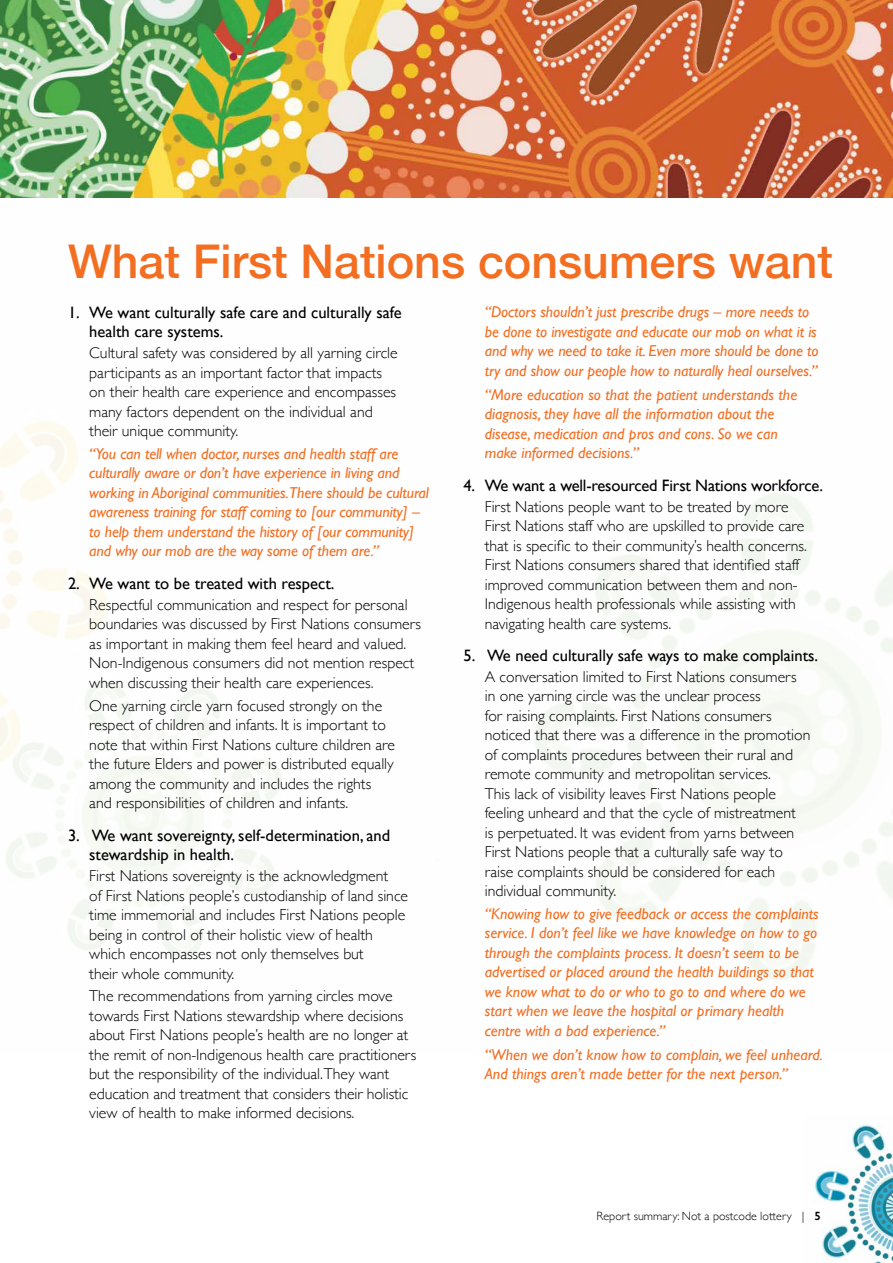
<style>
.page{position:relative;width:893px;height:1263px;background:#fff}
.page>*{position:absolute;margin:0;border:0;box-sizing:border-box;transform-origin:0 0}
.t1{font:500 46.5px "Helvetica Neue";color:#f36e21}
.t2{font:16.5px/19.5px "Gill Sans";color:#000}
.t3{font:300 15.75px/19.5px "Gill Sans";color:#000}
.t4{font:italic 15.75px/19.5px "Gill Sans";color:#f36e21}
.t5{font:300 12px "Gill Sans";color:#000}
.s1{font-weight:600}
</style>
<div class="page">
<img style="left:814px;top:1124px;width:79px;height:139px">
<img style="left:0;top:0;width:893px;height:198px">
<h1 class="t1" style="left:68px;top:224px;width:766px">What First Nations consumers want</h1>
<p class="t2" style="left:89px;top:302px;width:314px;text-indent:-21px">1. We want culturally safe care and culturally safe health care systems.</p>
<p class="t3" style="left:89px;top:343px;width:310px">Cultural safety was considered by all yarning circle participants as an important factor that impacts on their health care experience and encompasses many factors dependent on the individual and their unique community.</p>
<p class="t4" style="left:89px;top:444px;width:341px">“You can tell when doctor, nurses and health staff are culturally aware or don’t have experience in living and working in Aboriginal communities.There should be cultural awareness training for staff coming to [our community] – to help them understand the history of [our community] and why our mob are the way some of them are.”</p>
<p class="t2" style="left:68px;top:573px;width:268px">2. We want to be treated with respect.</p>
<p class="t3" style="left:89px;top:594px;width:333px">Respectful communication and respect for personal boundaries was discussed by First Nations consumers as important in making them feel heard and valued.<br>Non-Indigenous consumers did not mention respect when discussing their health care experiences.</p>
<p class="t3" style="left:89px;top:695px;width:307px">One yarning circle yarn focused strongly on the respect of children and infants. It is important to note that within First Nations culture children are the future Elders and power is distributed equally among the community and includes the rights and responsibilities of children and infants.</p>
<p class="t2" style="left:89px;top:825px;width:302px;text-indent:-21px">3. We want sovereignty, self-determination, and stewardship in health.</p>
<p class="t3" style="left:89px;top:865px;width:320px">First Nations sovereignty is the acknowledgment<br>of First Nations people’s custodianship of land since time immemorial and includes First Nations people being in control of their holistic view of health which encompasses not only themselves but<br>their whole community.</p>
<p class="t3" style="left:89px;top:985px;width:329px">The recommendations from yarning circles move towards First Nations stewardship where decisions about First Nations people’s health are no longer at the remit of non-Indigenous health care practitioners but the responsibility of the individual.They want education and treatment that considers their holistic view of health to make informed decisions.</p>
<p class="t4" style="left:485px;top:302px;width:335px">“Doctors shouldn’t just prescribe drugs – more needs to be done to investigate and educate our mob on what it is and why we need to take it. Even more should be done to try and show our people how to naturally heal ourselves.”</p>
<p class="t4" style="left:485px;top:385px;width:314px">“More education so that the patient understands the diagnosis, they have all the information about the disease, medication and pros and cons. So we can make informed decisions.”</p>
<p class="t2" style="left:463px;top:475px;width:361px">4. We want a well-resourced First Nations workforce.</p>
<p class="t3" style="left:485px;top:496px;width:324px">First Nations people want to be treated by more First Nations staff who are upskilled to provide care that is specific to their community’s health concerns.<br>First Nations consumers shared that identified staff improved communication between them and non-Indigenous health professionals while assisting with navigating health care systems.</p>
<p class="t2" style="left:463px;top:645px;width:356px">5. We need culturally safe ways to make complaints.</p>
<p class="t3" style="left:485px;top:666px;width:327px">A conversation limited to First Nations consumers in one yarning circle was the unclear process<br>for raising complaints. First Nations consumers noticed that there was a difference in the promotion of complaints procedures between their rural and remote community and metropolitan services.<br>This lack of visibility leaves First Nations people feeling unheard and that the cycle of mistreatment<br>is perpetuated. It was evident from yarns between First Nations people that a culturally safe way to raise complaints should be considered for each individual community.</p>
<p class="t4" style="left:485px;top:904px;width:336px">“Knowing how to give feedback or access the complaints service. I don’t feel like we have knowledge on how to go through the complaints process. It doesn’t seem to be advertised or placed around the health buildings so that we know what to do or who to go to and where do we start when we leave the hospital or primary health centre with a bad experience.”</p>
<p class="t4" style="left:485px;top:1045px;width:340px">“When we don’t know how to complain, we feel unheard.<br>And things aren’t made better for the next person.”</p>
<p class="t5" style="left:597px;top:1207px;width:226px">Report summary: Not a postcode lottery | <span class="s1">5</span></p>
</div>
